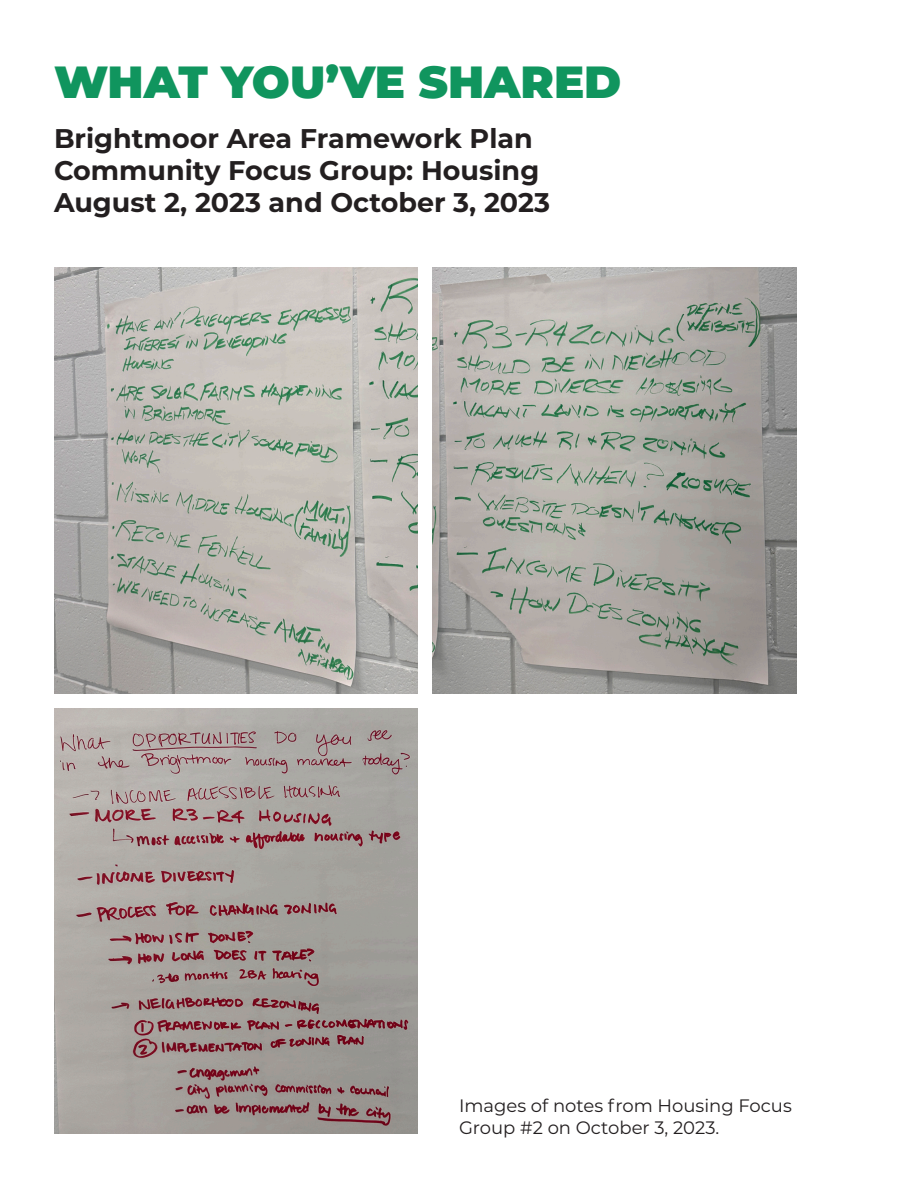
<style>
.page{position:relative;width:918px;height:1188px;background:#fff}
.page>*{position:absolute;margin:0;border:0;box-sizing:border-box;transform-origin:0 0}
.t1{font:900 45px "Montserrat";color:#10955e}
.t2{font:700 27px "Montserrat";color:#231f20}
.t3{font:18px/21.6px "Montserrat";color:#231f20}
</style>
<div class="page">
<img style="left:54px;top:708px;width:364px;height:426px">
<img style="left:433px;top:268px;width:363px;height:425px">
<img style="left:54px;top:268px;width:364px;height:425px">
<p class="t1" style="left:54px;top:48px;width:569px">WHAT YOU’VE SHARED</p>
<p class="t2" style="left:54px;top:119px;width:480px">Brightmoor Area Framework Plan</p>
<p class="t2" style="left:54px;top:151px;width:487px">Community Focus Group: Housing</p>
<p class="t2" style="left:54px;top:183px;width:497px">August 2, 2023 and October 3, 2023</p>
<p class="t3" style="left:459px;top:1095px;width:334px">Images of notes from Housing Focus<br>Group #2 on October 3, 2023.</p>
</div>
